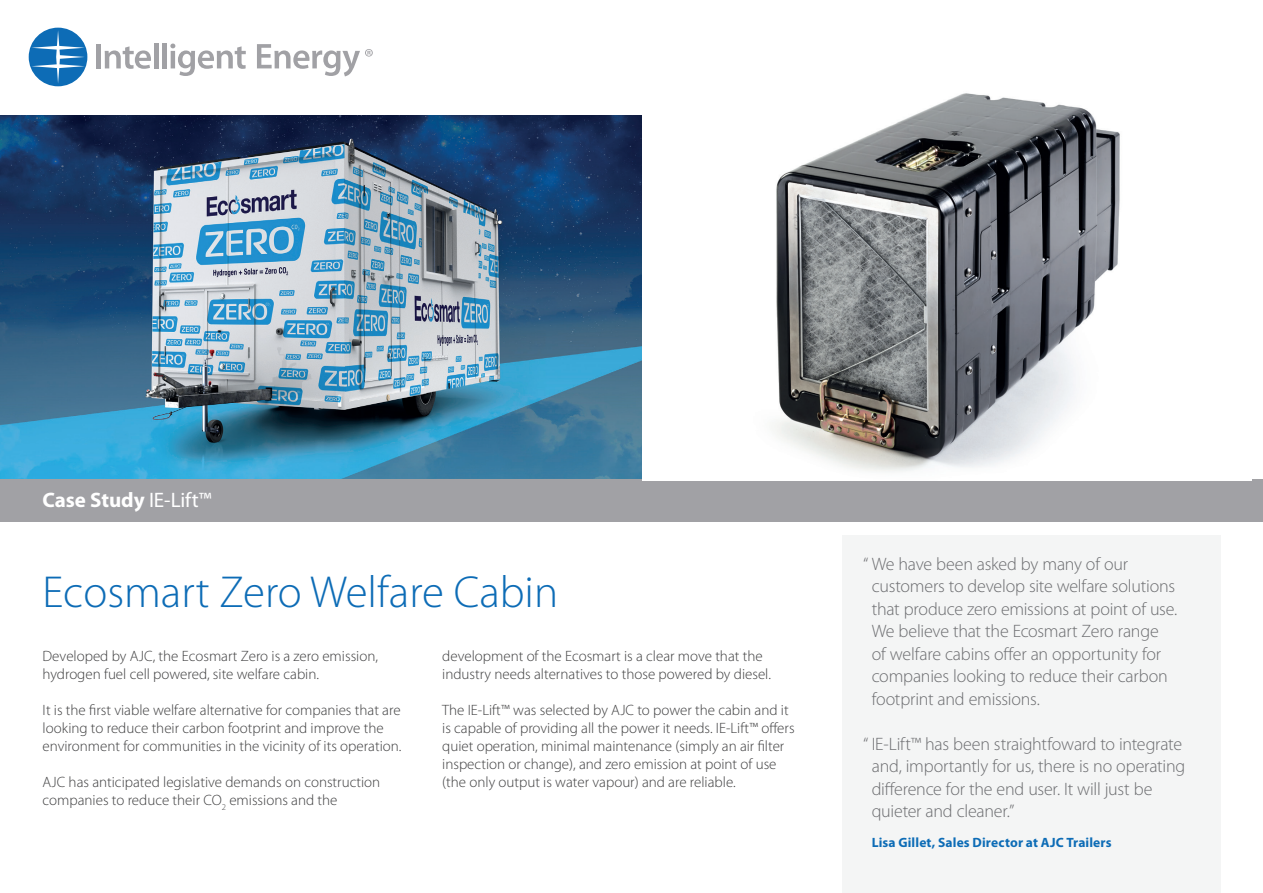
<style>
.page{position:relative;width:1263px;height:893px;background:#fff}
.page>*{position:absolute;margin:0;border:0;box-sizing:border-box;transform-origin:0 0}
.t1{font:300 45px "Myriad Pro";color:#0d6cb6}
.t2{font:700 21px "Myriad Pro";letter-spacing:-.005em;color:#fff}
.t3{font:300 18px/22.5px "Myriad Pro";letter-spacing:-.015em;color:#6c6d70}
.t4{font:300 15px/18px "Myriad Pro";color:#3e3e3f}
.t5{font:700 13.5px "Myriad Pro";letter-spacing:.01em;color:#0d6cb6}
.s1{font-weight:400}
</style>
<div class="page">
<img style="left:0;top:115px;width:642px;height:365px">
<div style="left:0;top:480px;width:1263px;height:42px;background:#a1a1a5"></div>
<div style="left:842px;top:535px;width:378px;height:358px;background:#f4f5f5"></div>
<img style="left:774px;top:93px;width:346px;height:379px">
<div style="left:96px;top:44px;width:5px;height:24px;background:#a1a1a5"></div>
<svg style="left:105px;top:46px;width:46px;height:23px"></svg>
<hr style="left:154px;top:43px;width:4px;height:25px;background:#a1a1a5">
<div style="left:162px;top:43px;width:5px;height:25px;background:#a1a1a5"></div>
<svg style="left:170px;top:44px;width:76px;height:32px"></svg>
<svg style="left:257px;top:44px;width:116px;height:32px"></svg>
<svg style="left:29px;top:28px;width:58px;height:58px"></svg>
<h2 class="t2" style="left:43px;top:488px;width:170px">Case Study <span class="s1">IE-Lift™</span></h2>
<h1 class="t1" style="left:43px;top:567px;width:517px">Ecosmart Zero Welfare Cabin</h1>
<p class="t4" style="left:43px;top:647px;width:337px">Developed by AJC, the Ecosmart Zero is a zero emission, hydrogen fuel cell powered, site welfare cabin.</p>
<p class="t4" style="left:43px;top:701px;width:360px">It is the first viable welfare alternative for companies that are looking to reduce their carbon footprint and improve the environment for communities in the vicinity of its operation.</p>
<p class="t4" style="left:43px;top:773px;width:339px">AJC has anticipated legislative demands on construction companies to reduce their CO<sub>2</sub> emissions and the</p>
<p class="t4" style="left:442px;top:647px;width:330px">development of the Ecosmart is a clear move that the industry needs alternatives to those powered by diesel.</p>
<p class="t4" style="left:442px;top:701px;width:354px">The IE-Lift™ was selected by AJC to power the cabin and it is capable of providing all the power it needs. IE-Lift™ offers quiet operation, minimal maintenance (simply an air filter inspection or change), and zero emission at point of use (the only output is water vapour) and are reliable.</p>
<p class="t3" style="left:872px;top:553px;width:307px;text-indent:-8px">“ We have been asked by many of our customers to develop site welfare solutions that produce zero emissions at point of use.<br>We believe that the Ecosmart Zero range of welfare cabins offer an opportunity for companies looking to reduce their carbon footprint and emissions.</p>
<p class="t3" style="left:872px;top:733px;width:315px;text-indent:-8px">“ IE-Lift™ has been straightfoward to integrate and, importantly for us, there is no operating difference for the end user. It will just be quieter and cleaner.”</p>
<p class="t5" style="left:872px;top:835px;width:242px">Lisa Gillet, Sales Director at AJC Trailers</p>
</div>
